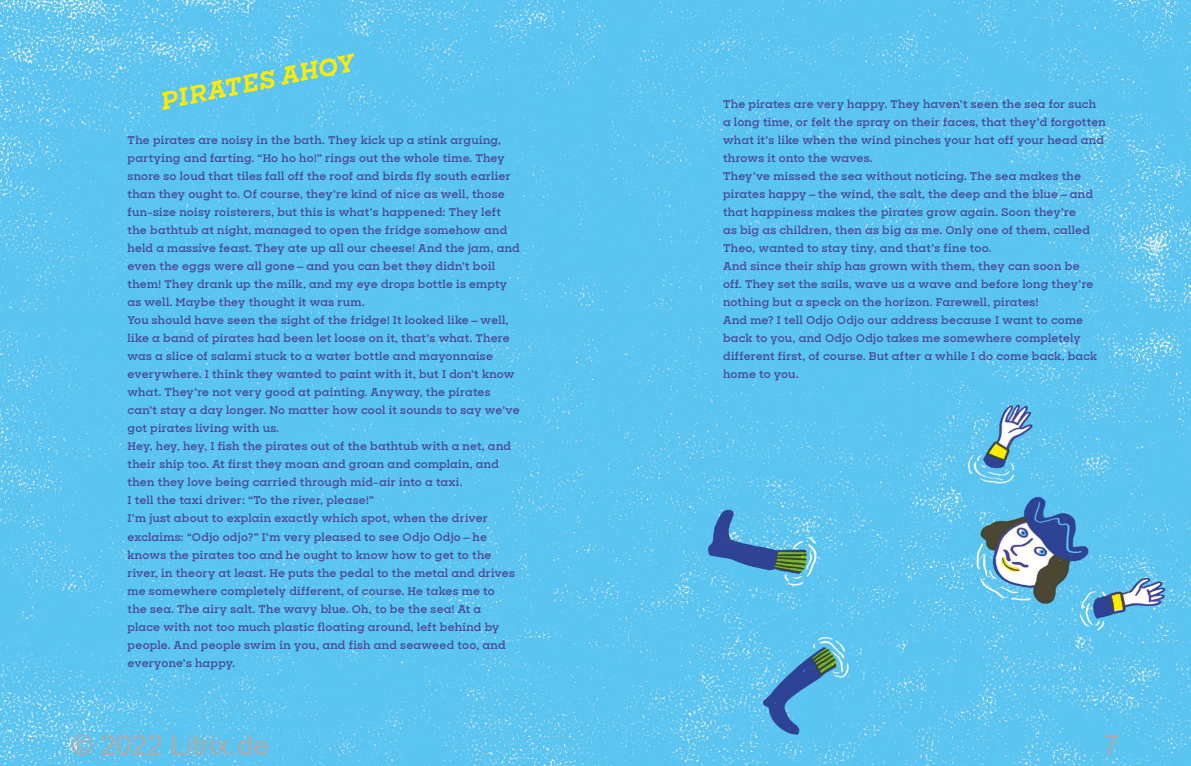
<style>
.page{position:relative;width:1191px;height:766px;background:#fff}
.page>*{position:absolute;margin:0;border:0;box-sizing:border-box;transform-origin:0 0}
.t1{font:28px "Arial";color:#ababab}
.t2{font:italic 700 24px "Sharp Slab";color:#ffed00}
.t3{font:600 10.8px/18px "Sharp Slab";letter-spacing:.02em;color:#484495}
</style>
<div class="page">
<img style="left:0;top:0;width:1191px;height:765px">
<h2 class="t2" style="left:158px;top:83px;width:198px;rotate:-11deg">PIRATES AHOY</h2>
<p class="t3" style="left:128px;top:131px;width:394px">The pirates are noisy in the bath. They kick up a stink arguing, partying and farting. “Ho ho ho!” rings out the whole time. They snore so loud that tiles fall off the roof and birds fly south earlier than they ought to. Of course, they’re kind of nice as well, those fun-size noisy roisterers, but this is what’s happened: They left the bathtub at night, managed to open the fridge somehow and held a massive feast. They ate up all our cheese! And the jam, and even the eggs were all gone — and you can bet they didn’t boil them! They drank up the milk, and my eye drops bottle is empty as well. Maybe they thought it was rum.<br>You should have seen the sight of the fridge! It looked like — well, like a band of pirates had been let loose on it, that’s what. There was a slice of salami stuck to a water bottle and mayonnaise everywhere. I think they wanted to paint with it, but I don’t know what. They’re not very good at painting. Anyway, the pirates can’t stay a day longer. No matter how cool it sounds to say we’ve got pirates living with us.<br>Hey, hey, hey, I fish the pirates out of the bathtub with a net, and their ship too. At first they moan and groan and complain, and then they love being carried through mid-air into a taxi.<br>I tell the taxi driver: “To the river, please!”<br>I’m just about to explain exactly which spot, when the driver exclaims: “Odjo odjo?” I’m very pleased to see Odjo Odjo — he knows the pirates too and he ought to know how to get to the river, in theory at least. He puts the pedal to the metal and drives me somewhere completely different, of course. He takes me to<br>the sea. The airy salt. The wavy blue. Oh, to be the sea! At a<br>place with not too much plastic floating around, left behind by people. And people swim in you, and fish and seaweed too, and everyone’s happy.</p>
<p class="t3" style="left:723px;top:95px;width:384px">The pirates are very happy. They haven’t seen the sea for such a long time, or felt the spray on their faces, that they’d forgotten what it’s like when the wind pinches your hat off your head and throws it onto the waves.<br>They’ve missed the sea without noticing. The sea makes the pirates happy — the wind, the salt, the deep and the blue — and that happiness makes the pirates grow again. Soon they’re<br>as big as children, then as big as me. Only one of them, called Theo, wanted to stay tiny, and that’s fine too.<br>And since their ship has grown with them, they can soon be<br>off. They set the sails, wave us a wave and before long they’re nothing but a speck on the horizon. Farewell, pirates!<br>And me? I tell Odjo Odjo our address because I want to come back to you, and Odjo Odjo takes me somewhere completely different first, of course. But after a while I do come back, back home to you.</p>
<h1 class="t1" style="left:72px;top:725px;width:198px">© 2022 Litrix.de</h1>
<h1 class="t1" style="left:1103px;top:725px;width:17px">7</h1>
</div>
